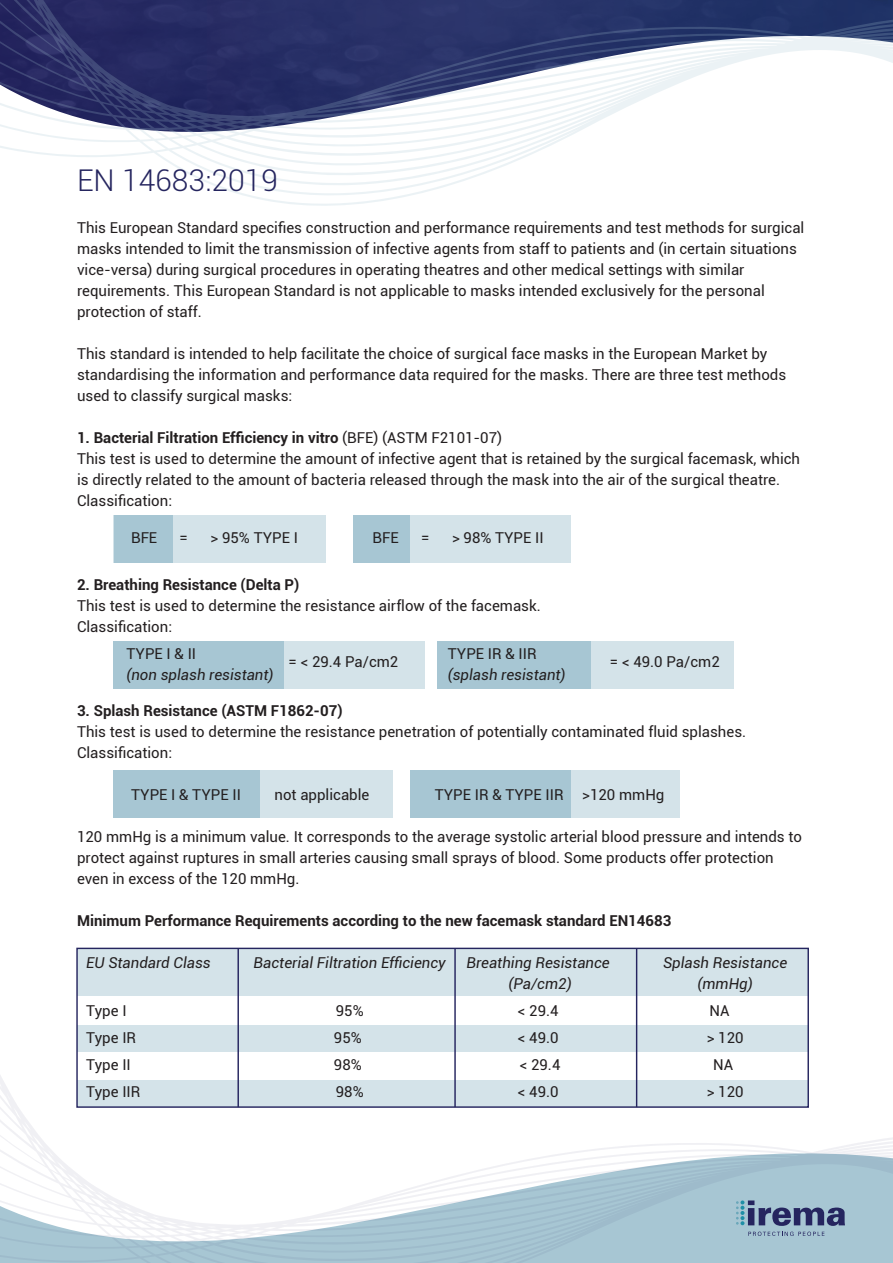
<style>
.page{position:relative;width:893px;height:1263px;background:#fff}
.page>*{position:absolute;margin:0;border:0;box-sizing:border-box;transform-origin:0 0}
.t1{font:300 30px "Roboto";color:#25255f}
.t2{font:15px/21px "Roboto";color:#231f20}
.t3{font:700 15px "Roboto";color:#231f20}
.t4{font:italic 15px "Roboto";color:#231f20}
.s1{font-weight:700}
</style>
<div class="page">
<svg style="left:0;top:947px;width:893px;height:316px"></svg>
<svg style="left:730px;top:1200px;width:115px;height:36px;background:#7e95af"></svg>
<svg style="left:0;top:0;width:893px;height:206px"></svg>
<div style="left:77px;top:948px;width:731px;height:47px;background:#d4e3e9"></div>
<div style="left:77px;top:1025px;width:731px;height:26px;background:#d4e3e9"></div>
<div style="left:77px;top:1080px;width:731px;height:27px;background:#d4e3e9"></div>
<div style="left:76px;top:948px;width:733px;height:160px;border:1px solid #25255f"></div>
<hr style="left:237px;top:948px;width:2px;height:159px;background:#25255f">
<hr style="left:454px;top:948px;width:2px;height:159px;background:#25255f">
<hr style="left:636px;top:948px;width:1px;height:159px;background:#25255f">
<div style="left:114px;top:515px;width:212px;height:48px;background:#d4e3e9"></div>
<div style="left:353px;top:515px;width:218px;height:48px;background:#d4e3e9"></div>
<div style="left:114px;top:770px;width:279px;height:47px;background:#d4e3e9"></div>
<div style="left:410px;top:770px;width:269px;height:47px;background:#d4e3e9"></div>
<div style="left:114px;top:642px;width:311px;height:47px;background:#d4e3e9"></div>
<div style="left:438px;top:642px;width:295px;height:47px;background:#d4e3e9"></div>
<div style="left:114px;top:515px;width:59px;height:48px;background:#a7c6d3"></div>
<div style="left:353px;top:515px;width:57px;height:48px;background:#a7c6d3"></div>
<div style="left:114px;top:770px;width:146px;height:47px;background:#a7c6d3"></div>
<div style="left:410px;top:770px;width:161px;height:47px;background:#a7c6d3"></div>
<div style="left:114px;top:642px;width:170px;height:47px;background:#a7c6d3"></div>
<div style="left:438px;top:642px;width:153px;height:47px;background:#a7c6d3"></div>
<h1 class="t1" style="left:77px;top:160px;width:202px">EN 14683:2019</h1>
<p class="t2" style="left:77px;top:217px;width:729px">This European Standard specifies construction and performance requirements and test methods for surgical masks intended to limit the transmission of infective agents from staff to patients and (in certain situations vice-versa) during surgical procedures in operating theatres and other medical settings with similar requirements. This European Standard is not applicable to masks intended exclusively for the personal protection of staff.</p>
<p class="t2" style="left:77px;top:343px;width:711px">This standard is intended to help facilitate the choice of surgical face masks in the European Market by standardising the information and performance data required for the masks. There are three test methods used to classify surgical masks:</p>
<p class="t2" style="left:77px;top:427px;width:725px"><span class="s1">1. Bacterial Filtration Efficiency in vitro</span> (BFE) (ASTM F2101-07)<br>This test is used to determine the amount of infective agent that is retained by the surgical facemask, which is directly related to the amount of bacteria released through the mask into the air of the surgical theatre.<br>Classification:</p>
<p class="t2" style="left:131px;top:527px;width:28px">BFE</p>
<p class="t2" style="left:180px;top:527px;width:10px">=</p>
<p class="t2" style="left:210px;top:527px;width:89px">&gt; 95% TYPE I</p>
<p class="t2" style="left:373px;top:527px;width:28px">BFE</p>
<p class="t2" style="left:421px;top:527px;width:10px">=</p>
<p class="t2" style="left:452px;top:527px;width:93px">&gt; 98% TYPE II</p>
<p class="t3" style="left:77px;top:574px;width:224px">2. Breathing Resistance (Delta P)</p>
<p class="t2" style="left:77px;top:595px;width:465px">This test is used to determine the resistance airflow of the facemask.<br>Classification:</p>
<p class="t2" style="left:126px;top:643px;width:71px">TYPE I &amp; II</p>
<p class="t4" style="left:126px;top:665px;width:149px">(non splash resistant)</p>
<p class="t2" style="left:288px;top:651px;width:111px">= &lt; 29.4 Pa/cm2</p>
<p class="t2" style="left:448px;top:643px;width:90px">TYPE IR &amp; IIR</p>
<p class="t4" style="left:448px;top:665px;width:119px">(splash resistant)</p>
<p class="t2" style="left:610px;top:651px;width:111px">= &lt; 49.0 Pa/cm2</p>
<p class="t3" style="left:77px;top:700px;width:267px">3. Splash Resistance (ASTM F1862-07)</p>
<p class="t2" style="left:77px;top:721px;width:671px">This test is used to determine the resistance penetration of potentially contaminated fluid splashes.<br>Classification:</p>
<p class="t2" style="left:131px;top:784px;width:111px">TYPE I &amp; TYPE II</p>
<p class="t2" style="left:275px;top:784px;width:96px">not applicable</p>
<p class="t2" style="left:435px;top:784px;width:231px">TYPE IR &amp; TYPE IIR &gt;120 mmHg</p>
<p class="t2" style="left:77px;top:826px;width:726px">120 mmHg is a minimum value. It corresponds to the average systolic arterial blood pressure and intends to protect against ruptures in small arteries causing small sprays of blood. Some products offer protection even in excess of the 120 mmHg.</p>
<p class="t3" style="left:77px;top:910px;width:596px">Minimum Performance Requirements according to the new facemask standard EN14683</p>
<p class="t4" style="left:86px;top:952px;width:126px">EU Standard Class</p>
<p class="t4" style="left:254px;top:952px;width:194px">Bacterial Filtration Efficiency</p>
<p class="t4" style="left:467px;top:952px;width:145px">Breathing Resistance</p>
<p class="t4" style="left:663px;top:952px;width:126px">Splash Resistance</p>
<p class="t4" style="left:508px;top:973px;width:65px">(Pa/cm2)</p>
<p class="t4" style="left:697px;top:973px;width:57px">(mmHg)</p>
<p class="t2" style="left:86px;top:1000px;width:42px">Type I</p>
<p class="t2" style="left:336px;top:1000px;width:29px">95%</p>
<p class="t2" style="left:518px;top:1000px;width:42px">&lt; 29.4</p>
<p class="t2" style="left:709px;top:1000px;width:22px">NA</p>
<p class="t2" style="left:86px;top:1027px;width:51px">Type IR</p>
<p class="t2" style="left:334px;top:1027px;width:29px">95%</p>
<p class="t2" style="left:518px;top:1027px;width:42px">&lt; 49.0</p>
<p class="t2" style="left:707px;top:1027px;width:38px">&gt; 120</p>
<p class="t2" style="left:86px;top:1054px;width:46px">Type II</p>
<p class="t2" style="left:334px;top:1054px;width:29px">98%</p>
<p class="t2" style="left:520px;top:1054px;width:42px">&lt; 29.4</p>
<p class="t2" style="left:713px;top:1054px;width:22px">NA</p>
<p class="t2" style="left:86px;top:1081px;width:56px">Type IIR</p>
<p class="t2" style="left:336px;top:1081px;width:29px">98%</p>
<p class="t2" style="left:518px;top:1081px;width:42px">&lt; 49.0</p>
<p class="t2" style="left:707px;top:1081px;width:38px">&gt; 120</p>
</div>
